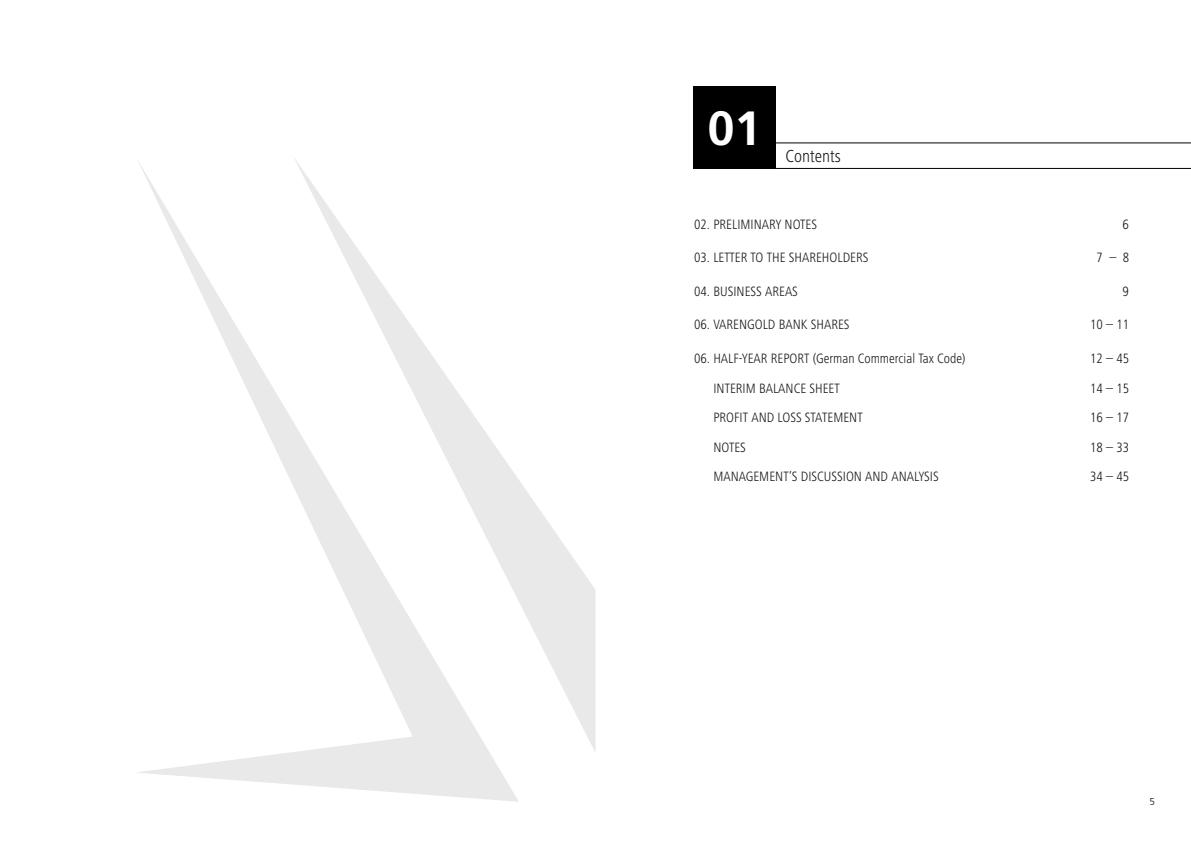
<style>
.page{position:relative;width:1191px;height:842px;background:#fff}
.page>*{position:absolute;margin:0;border:0;box-sizing:border-box;transform-origin:0 0}
.t1{font:700 48px "Frutiger";color:#fff}
.t2{font:300 condensed 18px "Frutiger Next LT";color:#131413}
.t3{font:300 condensed 14px "Frutiger Next LT";color:#131413}
.t4{font:300 10px "Frutiger";color:#131413}
</style>
<div class="page">
<svg style="left:137px;top:161px;width:382px;height:641px"></svg>
<svg style="left:293px;top:158px;width:302px;height:595px"></svg>
<hr style="left:694px;top:143px;width:497px;height:1px;background:#000">
<hr style="left:694px;top:168px;width:497px;height:1px;background:#000">
<div style="left:693px;top:86px;width:83px;height:83px;background:#000"></div>
<h1 class="t1" style="left:708px;top:100px;width:55px">01</h1>
<p class="t2" style="left:785px;top:146px;width:57px">Contents</p>
<p class="t3" style="left:694px;top:217px;width:125px">02. PRELIMINARY NOTES</p>
<p class="t3" style="left:1122px;top:217px;width:8px">6</p>
<p class="t3" style="left:694px;top:250px;width:176px">03. LETTER TO THE SHAREHOLDERS</p>
<p class="t3" style="left:1096px;top:250px;width:34px">7 – 8</p>
<p class="t3" style="left:694px;top:284px;width:105px">04. BUSINESS AREAS</p>
<p class="t3" style="left:1122px;top:284px;width:8px">9</p>
<p class="t3" style="left:694px;top:317px;width:157px">06. VARENGOLD BANK SHARES</p>
<p class="t3" style="left:1090px;top:317px;width:41px">10 – 11</p>
<p class="t3" style="left:694px;top:351px;width:273px">06. HALF-YEAR REPORT (German Commercial Tax Code)</p>
<p class="t3" style="left:1090px;top:351px;width:41px">12 – 45</p>
<p class="t3" style="left:713px;top:380px;width:128px">INTERIM BALANCE SHEET</p>
<p class="t3" style="left:1090px;top:380px;width:41px">14 – 15</p>
<p class="t3" style="left:713px;top:410px;width:151px">PROFIT AND LOSS STATEMENT</p>
<p class="t3" style="left:1090px;top:410px;width:41px">16 – 17</p>
<p class="t3" style="left:713px;top:439px;width:34px">NOTES</p>
<p class="t3" style="left:1090px;top:439px;width:41px">18 – 33</p>
<p class="t3" style="left:713px;top:469px;width:227px">MANAGEMENT’S DISCUSSION AND ANALYSIS</p>
<p class="t3" style="left:1090px;top:469px;width:41px">34 – 45</p>
<p class="t4" style="left:1149px;top:795px;width:7px">5</p>
</div>
